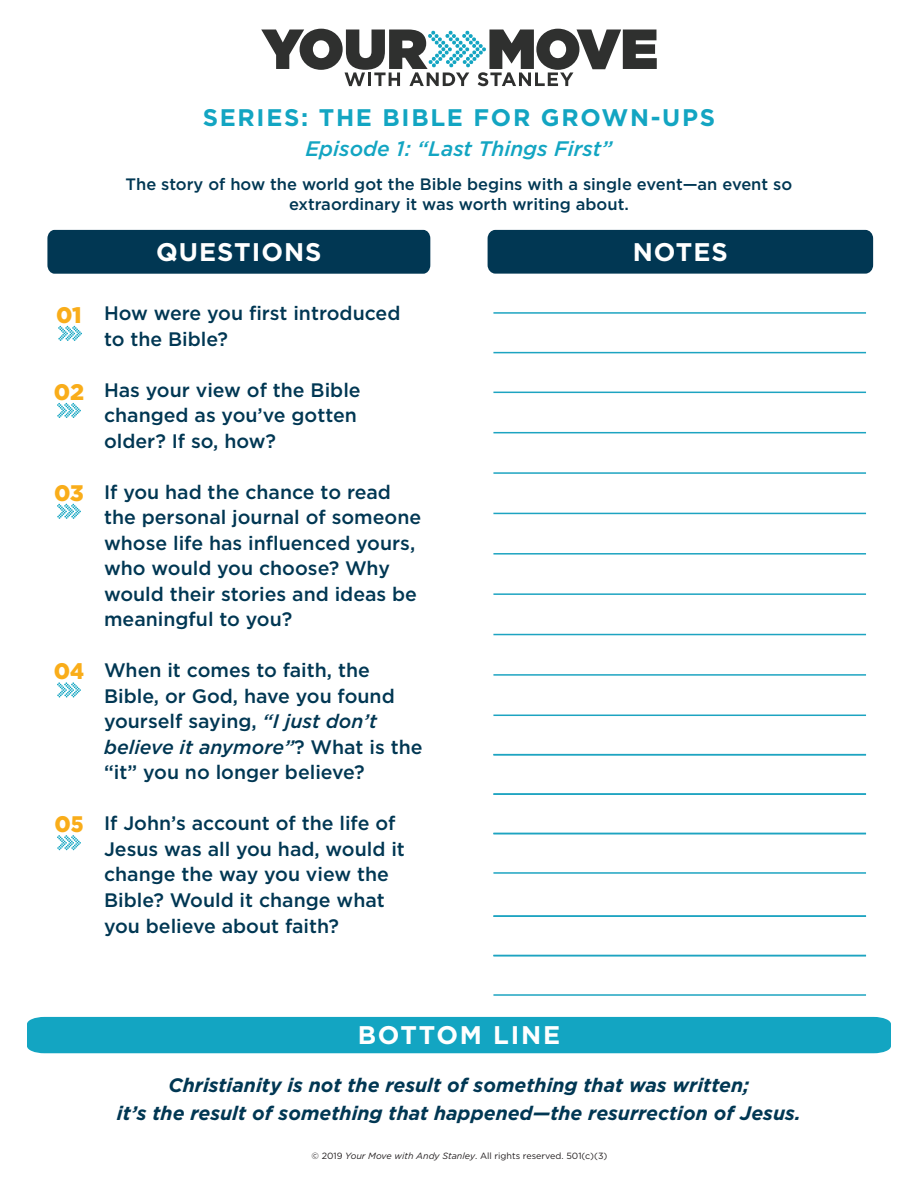
<style>
.page{position:relative;width:918px;height:1188px;background:#fff}
.page>*{position:absolute;margin:0;border:0;box-sizing:border-box;transform-origin:0 0}
.t1{font:700 25.5px "Gotham";letter-spacing:.04em;color:#fff}
.t2{font:700 25.5px "Gotham";letter-spacing:.07em;color:#fff}
.t3{font:700 24px "Gotham";letter-spacing:.07em;color:#13a5c2}
.t4{font:900 22.5px "Gotham";letter-spacing:-.01em;color:#f9ad1a}
.t5{font:italic 500 21px "Gotham";color:#13a5c2}
.t6{font:500 19.5px/25.5px "Gotham";color:#013753}
.t7{font:italic 700 19.5px/28.5px "Gotham";color:#013753;text-align:center}
.t8{font:500 16.5px/19.8px "Gotham";color:#013753;text-align:center}
.t9{font:9px "Gotham";color:#231f20}
.s1{font-style:italic}
</style>
<div class="page">
<div style="left:27px;top:1017px;width:864px;height:36px;background:#13a5c2"></div>
<div style="left:488px;top:230px;width:385px;height:44px;background:#013753;border-radius:8px"></div>
<div style="left:47px;top:230px;width:383px;height:44px;background:#013753"></div>
<hr style="left:493px;top:312px;width:373px;height:2px;background:#1da4c1">
<hr style="left:493px;top:352px;width:373px;height:1px;background:#1da4c1">
<hr style="left:493px;top:392px;width:373px;height:1px;background:#1da4c1">
<hr style="left:493px;top:432px;width:373px;height:1px;background:#1da4c1">
<hr style="left:493px;top:472px;width:373px;height:2px;background:#1da4c1">
<hr style="left:493px;top:513px;width:373px;height:1px;background:#1da4c1">
<hr style="left:493px;top:553px;width:373px;height:2px;background:#1da4c1">
<hr style="left:493px;top:593px;width:373px;height:2px;background:#1da4c1">
<hr style="left:493px;top:634px;width:373px;height:1px;background:#1da4c1">
<hr style="left:493px;top:674px;width:373px;height:2px;background:#1da4c1">
<hr style="left:493px;top:715px;width:373px;height:1px;background:#1da4c1">
<hr style="left:493px;top:754px;width:373px;height:1px;background:#1da4c1">
<hr style="left:493px;top:793px;width:373px;height:2px;background:#1da4c1">
<hr style="left:493px;top:915px;width:373px;height:2px;background:#1da4c1">
<hr style="left:493px;top:833px;width:373px;height:1px;background:#1da4c1">
<hr style="left:493px;top:955px;width:373px;height:1px;background:#1da4c1">
<hr style="left:493px;top:994px;width:373px;height:2px;background:#1da4c1">
<hr style="left:493px;top:872px;width:373px;height:2px;background:#1da4c1">
<svg style="left:58px;top:326px;width:24px;height:15px"></svg>
<svg style="left:57px;top:403px;width:24px;height:15px"></svg>
<svg style="left:57px;top:504px;width:24px;height:15px"></svg>
<svg style="left:57px;top:682px;width:24px;height:16px"></svg>
<svg style="left:261px;top:29px;width:396px;height:57px"></svg>
<svg style="left:57px;top:835px;width:24px;height:15px"></svg>
<p class="t4" style="left:56px;top:299px;width:27px">01</p>
<p class="t4" style="left:54px;top:376px;width:32px">02</p>
<p class="t4" style="left:54px;top:477px;width:31px">03</p>
<p class="t4" style="left:54px;top:656px;width:32px">04</p>
<p class="t4" style="left:54px;top:808px;width:31px">05</p>
<p class="t3" style="left:203px;top:103px;width:514px">SERIES: THE BIBLE FOR GROWN-UPS</p>
<p class="t5" style="left:305px;top:136px;width:309px">Episode 1: “Last Things First”</p>
<p class="t8" style="left:126px;top:175px;width:668px">The story of how the world got the Bible begins with a single event—an event so extraordinary it was worth writing about.</p>
<h1 class="t1" style="left:156px;top:237px;width:167px">QUESTIONS</h1>
<h1 class="t1" style="left:633px;top:237px;width:97px">NOTES</h1>
<p class="t6" style="left:104px;top:301px;width:298px">How were you first introduced to the Bible?</p>
<p class="t6" style="left:104px;top:377px;width:258px">Has your view of the Bible changed as you’ve gotten older? If so, how?</p>
<p class="t6" style="left:104px;top:479px;width:319px">If you had the chance to read the personal journal of someone whose life has influenced yours, who would you choose? Why would their stories and ideas be meaningful to you?</p>
<p class="t6" style="left:104px;top:658px;width:320px">When it comes to faith, the<br>Bible, or God, have you found yourself saying, <span class="s1">“I just don’t believe it anymore”</span>? What is the “it” you no longer believe?</p>
<p class="t6" style="left:104px;top:811px;width:302px">If John’s account of the life of<br>Jesus was all you had, would it change the way you view the<br>Bible? Would it change what you believe about faith?</p>
<h1 class="t2" style="left:358px;top:1020px;width:204px">BOTTOM LINE</h1>
<p class="t7" style="left:117px;top:1070px;width:686px">Christianity is not the result of something that was written;<br>it’s the result of something that happened—the resurrection of Jesus.</p>
<p class="t9" style="left:312px;top:1150px;width:297px">© 2019 <span class="s1">Your Move with Andy Stanley</span>. All rights reserved. 501(c)(3)</p>
</div>
